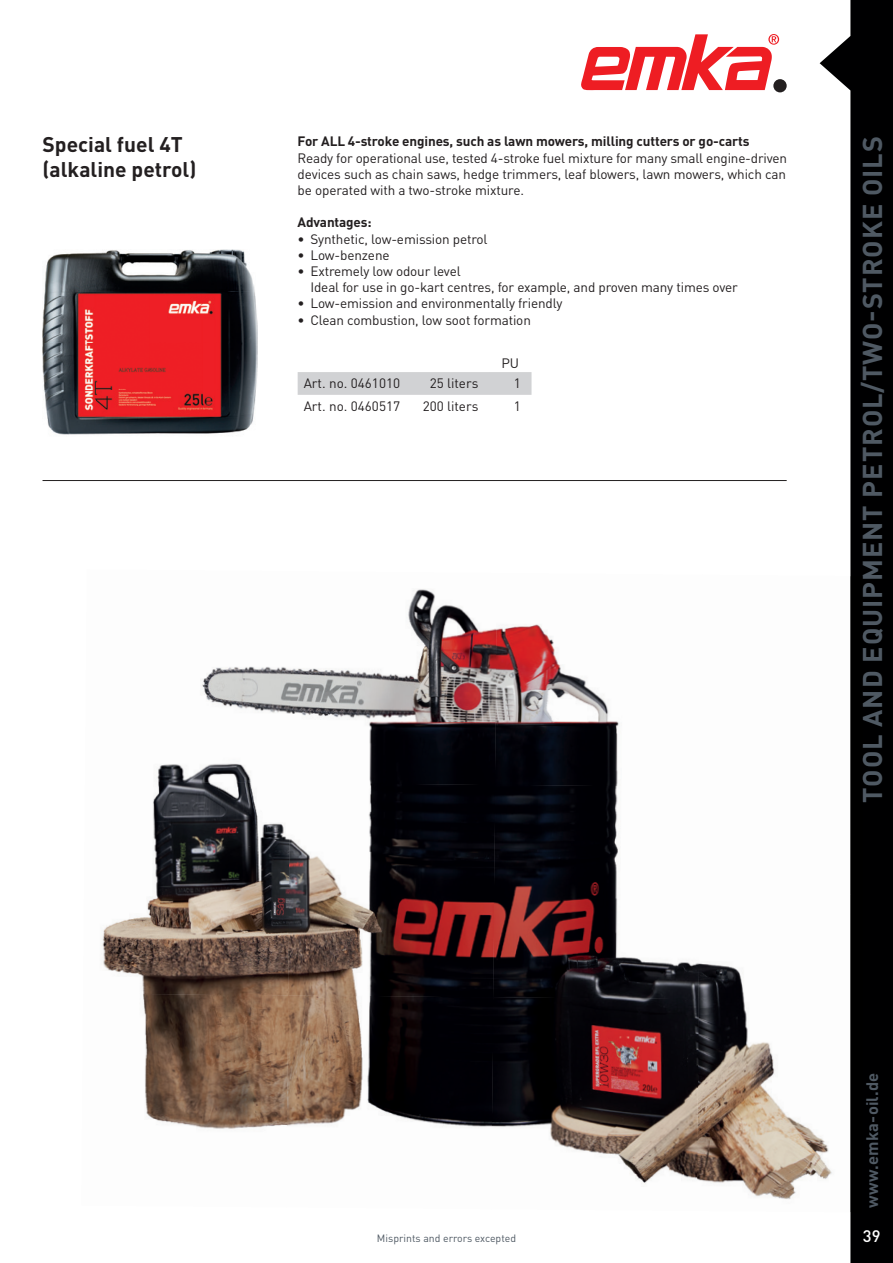
<style>
.page{position:relative;width:893px;height:1263px;background:#fff}
.page>*{position:absolute;margin:0;border:0;box-sizing:border-box;transform-origin:0 0}
.t1{font:700 27px "DIN Pro";letter-spacing:.035em;color:#4f5963}
.t2{font:700 21px/25.2px "DIN Pro";color:#231f20}
.t3{font:700 16.5px "DIN Pro";letter-spacing:.01em;color:#4f5963}
.t4{font:500 16.5px "DIN Pro";color:#fff}
.t5{font:13.5px/16.2px "DIN Pro";letter-spacing:-.01em;color:#231f20;text-align:justify}
.t6{font:700 13.5px "DIN Pro";letter-spacing:-.01em;color:#231f20}
.t7{font:10.5px "DIN Pro";color:#4f5963}
</style>
<div class="page">
<svg style="left:820px;top:0;width:73px;height:1263px;fill:#000001"></svg>
<svg style="left:581px;top:34px;width:198px;height:57px"></svg>
<div style="left:773px;top:79px;width:14px;height:13px;background:#231f20;border-radius:50%"></div>
<div style="left:298px;top:372px;width:233px;height:23px;background:#d1d2d4"></div>
<img style="left:43px;top:250px;width:214px;height:185px">
<img style="left:157px;top:666px;width:133px;height:115px">
<img style="left:290px;top:589px;width:205px;height:194px">
<img style="left:495px;top:624px;width:124px;height:161px">
<img style="left:820px;top:575px;width:30px;height:318px">
<img style="left:101px;top:781px;width:187px;height:212px">
<img style="left:288px;top:783px;width:207px;height:212px">
<img style="left:493px;top:785px;width:203px;height:212px">
<img style="left:696px;top:893px;width:154px;height:319px">
<img style="left:143px;top:993px;width:145px;height:136px">
<img style="left:286px;top:995px;width:207px;height:134px">
<img style="left:491px;top:997px;width:208px;height:214px">
<img style="left:850px;top:576px;width:13px;height:636px">
<img style="left:861px;top:576px;width:2px;height:226px">
<hr style="left:43px;top:480px;width:744px;height:1px;background:#231f20">
<h2 class="t2" style="left:43px;top:131px;width:155px">Special fuel 4T (alkaline petrol)</h2>
<p class="t6" style="left:298px;top:133px;width:453px">For ALL 4-stroke engines, such as lawn mowers, milling cutters or go-carts</p>
<p class="t5" style="left:298px;top:149px;width:491px">Ready for operational use, tested 4-stroke fuel mixture for many small engine-driven devices such as chain saws, hedge trimmers, leaf blowers, lawn mowers, which can be operated with a two-stroke mixture.</p>
<p class="t6" style="left:298px;top:214px;width:76px">Advantages:</p>
<p class="t5" style="left:298px;top:230px;width:191px">• Synthetic, low-emission petrol</p>
<p class="t5" style="left:298px;top:247px;width:93px">• Low-benzene</p>
<p class="t5" style="left:310px;top:263px;width:429px;text-indent:-13px">• Extremely low odour level<br>Ideal for use in go-kart centres, for example, and proven many times over</p>
<p class="t5" style="left:298px;top:295px;width:266px">• Low-emission and environmentally friendly</p>
<p class="t5" style="left:298px;top:311px;width:235px">• Clean combustion, low soot formation</p>
<p class="t5" style="left:501px;top:354px;width:19px">PU</p>
<p class="t5" style="left:304px;top:375px;width:98px">Art. no. 0461010</p>
<p class="t5" style="left:430px;top:375px;width:50px">25 liters</p>
<p class="t5" style="left:514px;top:375px;width:9px">1</p>
<p class="t5" style="left:304px;top:398px;width:98px">Art. no. 0460517</p>
<p class="t5" style="left:423px;top:398px;width:57px">200 liters</p>
<p class="t5" style="left:514px;top:398px;width:9px">1</p>
<h1 class="t1" style="left:854px;top:803px;width:668px;rotate:-90deg">TOOL AND EQUIPMENT PETROL/TWO-STROKE OILS</h1>
<p class="t3" style="left:861px;top:1208px;width:137px;rotate:-90deg">www.emka-oil.de</p>
<p class="t7" style="left:377px;top:1231px;width:141px">Misprints and errors excepted</p>
<p class="t4" style="left:863px;top:1225px;width:19px">39</p>
</div>
